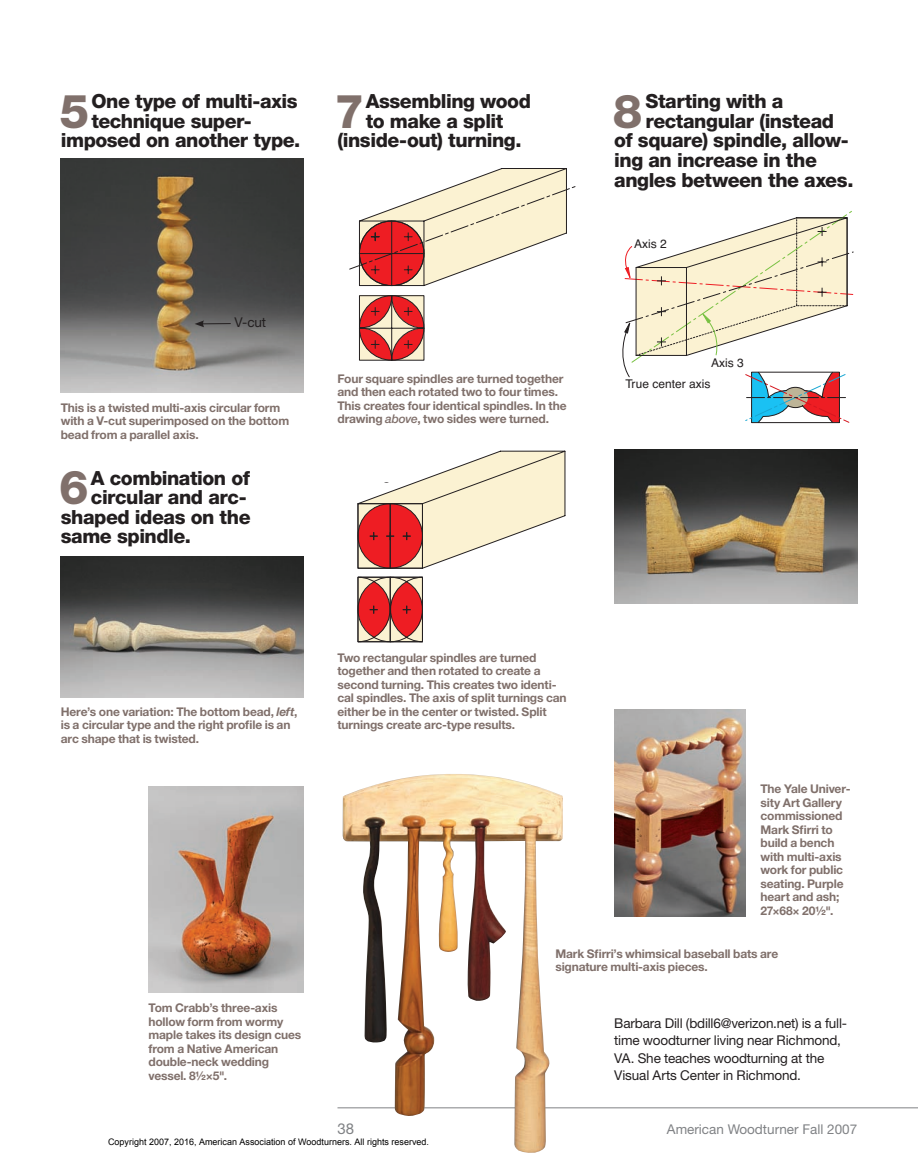
<style>
.page{position:relative;width:918px;height:1175px;background:#fff}
.page>*{position:absolute;margin:0;border:0;box-sizing:border-box;transform-origin:0 0}
._03_AAW_Subhead_O{font:800 46.8px "Helvetica Neue LT Std";color:#80706b}
._03_AAW_Subhead_O-2{font:800 19.5px "Helvetica Neue LT Std";letter-spacing:-.025em;color:#231f20}
.t1{font:15px "Helvetica Neue LT Std";color:#808285}
._09_AAW_Byline_O{font:13.5px/17.2px "Helvetica Neue LT Std";letter-spacing:-.01em;color:#231f20}
.t2{font:13.5px "Helvetica Neue LT Std";color:#808285}
._06_AAW_Caption_O{font:700 12px/13.5px "Helvetica Neue LT Std";letter-spacing:-.01em;color:#80706b}
.t3{font:12px "Helvetica";color:#231f20}
.t4{font:700 12px "Helvetica";color:#231f20}
.t5{font:9px "Arial";color:#000}
.s1{font-weight:500;font-style:italic}
.s2{font-style:italic}
</style>
<div class="page">
<hr style="left:338px;top:1107px;width:580px;height:1px;background:#808285">
<svg style="left:349px;top:168px;width:227px;height:118px"></svg>
<svg style="left:359px;top:295px;width:66px;height:66px;background:#cd655e"></svg>
<img style="left:61px;top:158px;width:243px;height:235px">
<img style="left:61px;top:556px;width:243px;height:141px">
<svg style="left:357px;top:450px;width:209px;height:119px"></svg>
<svg style="left:357px;top:576px;width:66px;height:66px;background:#ce5a55"></svg>
<svg style="left:622px;top:211px;width:232px;height:213px"></svg>
<img style="left:614px;top:449px;width:243px;height:155px">
<div style="left:333px;top:166px;width:80px;height:23px;background:#fff"></div>
<div style="left:605px;top:198px;width:80px;height:22px;background:#fff"></div>
<div style="left:328px;top:459px;width:80px;height:23px;background:#fff"></div>
<svg style="left:195px;top:320px;width:36px;height:7px"></svg>
<img style="left:614px;top:710px;width:132px;height:206px">
<img style="left:149px;top:786px;width:155px;height:206px">
<img style="left:343px;top:774px;width:220px;height:378px">
<p class="_03_AAW_Subhead_O" style="left:60px;top:83px;width:31px">5</p>
<p class="_03_AAW_Subhead_O-2" style="left:91px;top:90px;width:208px">One type of multi-axis</p>
<p class="_03_AAW_Subhead_O-2" style="left:91px;top:109px;width:162px">technique super-</p>
<p class="_03_AAW_Subhead_O-2" style="left:61px;top:129px;width:241px">imposed on another type.</p>
<p class="_03_AAW_Subhead_O" style="left:335px;top:83px;width:31px">7</p>
<p class="_03_AAW_Subhead_O-2" style="left:366px;top:90px;width:167px">Assembling wood</p>
<p class="_03_AAW_Subhead_O-2" style="left:366px;top:109px;width:139px">to make a split</p>
<p class="_03_AAW_Subhead_O-2" style="left:337px;top:129px;width:186px">(inside-out) turning.</p>
<p class="_09_AAW_Byline_O" style="left:234px;top:313px;width:33px">V-cut</p>
<p class="_06_AAW_Caption_O" style="left:61px;top:400px;width:230px">This is a twisted multi-axis circular form with a V-cut superimposed on the bottom bead from a parallel axis.</p>
<p class="_03_AAW_Subhead_O" style="left:59px;top:460px;width:31px">6</p>
<p class="_03_AAW_Subhead_O-2" style="left:91px;top:466px;width:160px">A combination of</p>
<p class="_03_AAW_Subhead_O-2" style="left:91px;top:485px;width:157px">circular and arc-</p>
<p class="_03_AAW_Subhead_O-2" style="left:61px;top:505px;width:191px">shaped ideas on the</p>
<p class="_03_AAW_Subhead_O-2" style="left:61px;top:524px;width:132px">same spindle.</p>
<p class="_06_AAW_Caption_O" style="left:338px;top:371px;width:231px">Four square spindles are turned together and then each rotated two to four times.<br>This creates four identical spindles. In the drawing <span class="s1">above</span>, two sides were turned.</p>
<p class="_03_AAW_Subhead_O" style="left:613px;top:83px;width:31px">8</p>
<p class="_03_AAW_Subhead_O-2" style="left:645px;top:90px;width:140px">Starting with a</p>
<p class="_03_AAW_Subhead_O-2" style="left:645px;top:109px;width:190px">rectangular (instead</p>
<p class="_03_AAW_Subhead_O-2" style="left:614px;top:129px;width:236px">of square) spindle, allow-</p>
<p class="_03_AAW_Subhead_O-2" style="left:614px;top:148px;width:204px">ing an increase in the</p>
<p class="_03_AAW_Subhead_O-2" style="left:614px;top:168px;width:241px">angles between the axes.</p>
<p class="t3" style="left:634px;top:234px;width:34px">Axis 2</p>
<p class="t3" style="left:711px;top:353px;width:34px">Axis 3</p>
<p class="t3" style="left:626px;top:374px;width:86px">True center axis</p>
<p class="_06_AAW_Caption_O" style="left:61px;top:704px;width:238px">Here’s one variation: The bottom bead, <span class="s2">left</span>, is a circular type and the right profile is an arc shape that is twisted.</p>
<p class="_06_AAW_Caption_O" style="left:148px;top:1001px;width:154px">Tom Crabb’s three-axis hollow form from wormy maple takes its design cues from a Native American double-neck wedding vessel. 8½×5".</p>
<p class="_06_AAW_Caption_O" style="left:338px;top:650px;width:231px">Two rectangular spindles are turned together and then rotated to create a second turning. This creates two identi&shy;cal spindles. The axis of split turnings can either be in the center or twisted. Split turnings create arc-type results.</p>
<p class="t4" style="left:339px;top:683px;width:65px">Drawing 17</p>
<p class="t3" style="left:358px;top:717px;width:34px">Axis 2</p>
<p class="t4" style="left:339px;top:711px;width:65px">Drawing 17</p>
<p class="_06_AAW_Caption_O" style="left:760px;top:782px;width:92px">The Yale Univer&shy;sity Art Gallery commissioned<br>Mark Sfirri to build a bench with multi-axis work for public seating. Purple heart and ash;<br>27×68× 20½".</p>
<p class="_06_AAW_Caption_O" style="left:555px;top:946px;width:224px">Mark Sfirri’s whimsical baseball bats are signature multi-axis pieces.</p>
<p class="_09_AAW_Byline_O" style="left:614px;top:1014px;width:234px">Barbara Dill (bdill6@verizon.net) is a full&shy;time woodturner living near Richmond, VA. She teaches woodturning at the Visual Arts Center in Richmond.</p>
<p class="t1" style="left:338px;top:1119px;width:18px">38</p>
<p class="t2" style="left:667px;top:1120px;width:192px">American Woodturner Fall 2007</p>
<p class="t5" style="left:108px;top:1136px;width:323px">Copyright 2007, 2016, American Association of Woodturners. All rights reserved.</p>
</div>
